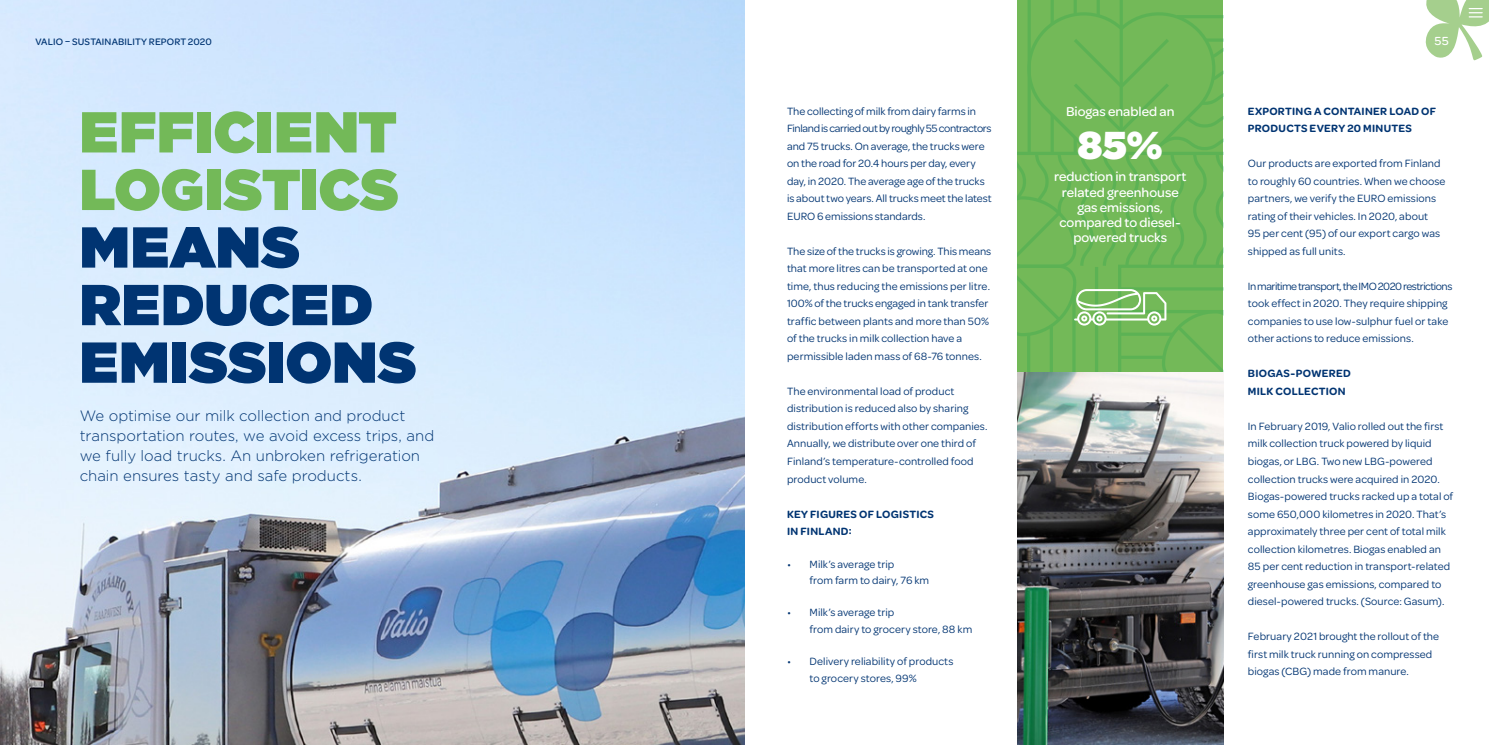
<style>
.page{position:relative;width:1489px;height:745px;background:#fff}
.page>*{position:absolute;margin:0;border:0;box-sizing:border-box;transform-origin:0 0}
.nostoteksti{font:900 57.5px/57.5px "Gotham";letter-spacing:.015em;color:#003472}
.nostoteksti-2{font:900 57.5px/57.5px "Gotham";letter-spacing:.005em;color:#73b958}
.nostoteksti-3{font:900 38.75px "Gotham";color:#fff}
.nostoteksti-4{font:300 15px/20px "Gotham";letter-spacing:-.005em;color:#003472}
.nostoteksti-5{font:500 13.75px/15px "Omnes Valio";color:#fff;text-align:center}
.t1{font:500 12.5px "Omnes Valio";color:#fff}
.t2{font:11.25px/17.5px "Omnes Valio";letter-spacing:.005em;color:#003472}
.t3{font:600 11.25px/17.5px "Omnes Valio";letter-spacing:.025em;color:#003472}
.t4{font:500 10px "Omnes Valio";letter-spacing:.01em;color:#003472}
</style>
<div class="page">
<hr style="left:744px;top:0;width:1px;height:744px;background:#003472">
<img style="left:0;top:0;width:744px;height:744px">
<img style="left:1017px;top:372px;width:205px;height:372px">
<svg style="left:1017px;top:0;width:206px;height:372px;background:#71b859"></svg>
<svg style="left:1425px;top:0;width:63px;height:61px"></svg>
<p class="t4" style="left:35px;top:35px;width:178px">VALIO – SUSTAINABILITY REPORT 2020</p>
<p class="t1" style="left:1434px;top:32px;width:16px">55</p>
<p class="nostoteksti-2" style="left:80px;top:102px;width:320px">EFFICIENT<br>LOGISTICS</p>
<p class="nostoteksti" style="left:80px;top:217px;width:221px">MEANS</p>
<p class="nostoteksti" style="left:80px;top:275px;width:338px">REDUCED<br>EMISSIONS</p>
<p class="nostoteksti-4" style="left:80px;top:405px;width:356px">We optimise our milk collection and product transportation routes, we avoid excess trips, and we fully load trucks. An unbroken refrigeration chain ensures tasty and safe products.</p>
<p class="t2" style="left:787px;top:101px;width:206px">The collecting of milk from dairy farms in Finland is carried out by roughly 55 contractors and 75 trucks. On average, the trucks were on the road for 20.4 hours per day, every day, in 2020. The average age of the trucks is about two years. All trucks meet the latest EURO 6 emissions standards.</p>
<p class="t2" style="left:787px;top:241px;width:206px">The size of the trucks is growing. This means that more litres can be transported at one time, thus reducing the emissions per litre.<br>100% of the trucks engaged in tank transfer traffic between plants and more than 50% of the trucks in milk collection have a permissible laden mass of 68-76 tonnes.</p>
<p class="t2" style="left:787px;top:381px;width:202px">The environmental load of product distribution is reduced also by sharing distribution efforts with other companies.<br>Annually, we distribute over one third of Finland’s temperature-controlled food product volume.</p>
<p class="t3" style="left:787px;top:504px;width:148px">KEY FIGURES OF LOGISTICS<br>IN FINLAND:</p>
<p class="t2" style="left:809px;top:554px;width:121px;line-height:16.2px;text-indent:-22px">• Milk’s average trip<br>from farm to dairy, 76 km</p>
<p class="t2" style="left:809px;top:603px;width:164px;line-height:16.2px;text-indent:-22px">• Milk’s average trip<br>from dairy to grocery store, 88 km</p>
<p class="t2" style="left:809px;top:652px;width:145px;line-height:16.2px;text-indent:-22px">• Delivery reliability of products to grocery stores, 99%</p>
<p class="nostoteksti-5" style="left:1065px;top:103px;width:110px">Biogas enabled an</p>
<p class="nostoteksti-3" style="left:1077px;top:117px;width:86px">85%</p>
<p class="nostoteksti-5" style="left:1054px;top:168px;width:134px">reduction in transport related greenhouse gas emissions, compared to diesel&shy;powered trucks</p>
<p class="t3" style="left:1247px;top:101px;width:190px">EXPORTING A CONTAINER LOAD OF<br>PRODUCTS EVERY 20 MINUTES</p>
<p class="t2" style="left:1247px;top:154px;width:199px">Our products are exported from Finland to roughly 60 countries. When we choose partners, we verify the EURO emissions</p>
<p class="t2" style="left:1247px;top:206px;width:194px">rating of their vehicles. In 2020, about<br>95 per cent (95) of our export cargo was shipped as full units.</p>
<p class="t2" style="left:1247px;top:276px;width:206px">In maritime transport, the IMO 2020 restrictions took effect in 2020. They require shipping companies to use low-sulphur fuel or take other actions to reduce emissions.</p>
<p class="t3" style="left:1247px;top:364px;width:104px">BIOGAS-POWERED</p>
<p class="t3" style="left:1247px;top:381px;width:99px">MILK COLLECTION</p>
<p class="t2" style="left:1247px;top:416px;width:207px">In February 2019, Valio rolled out the first milk collection truck powered by liquid biogas, or LBG. Two new LBG-powered collection trucks were acquired in 2020.<br>Biogas-powered trucks racked up a total of some 650,000 kilometres in 2020. That’s approximately three per cent of total milk collection kilometres. Biogas enabled an 85 per cent reduction in transport-related greenhouse gas emissions, compared to diesel-powered trucks. (Source: Gasum).</p>
<p class="t2" style="left:1247px;top:626px;width:193px">February 2021 brought the rollout of the first milk truck running on compressed biogas (CBG) made from manure.</p>
</div>
